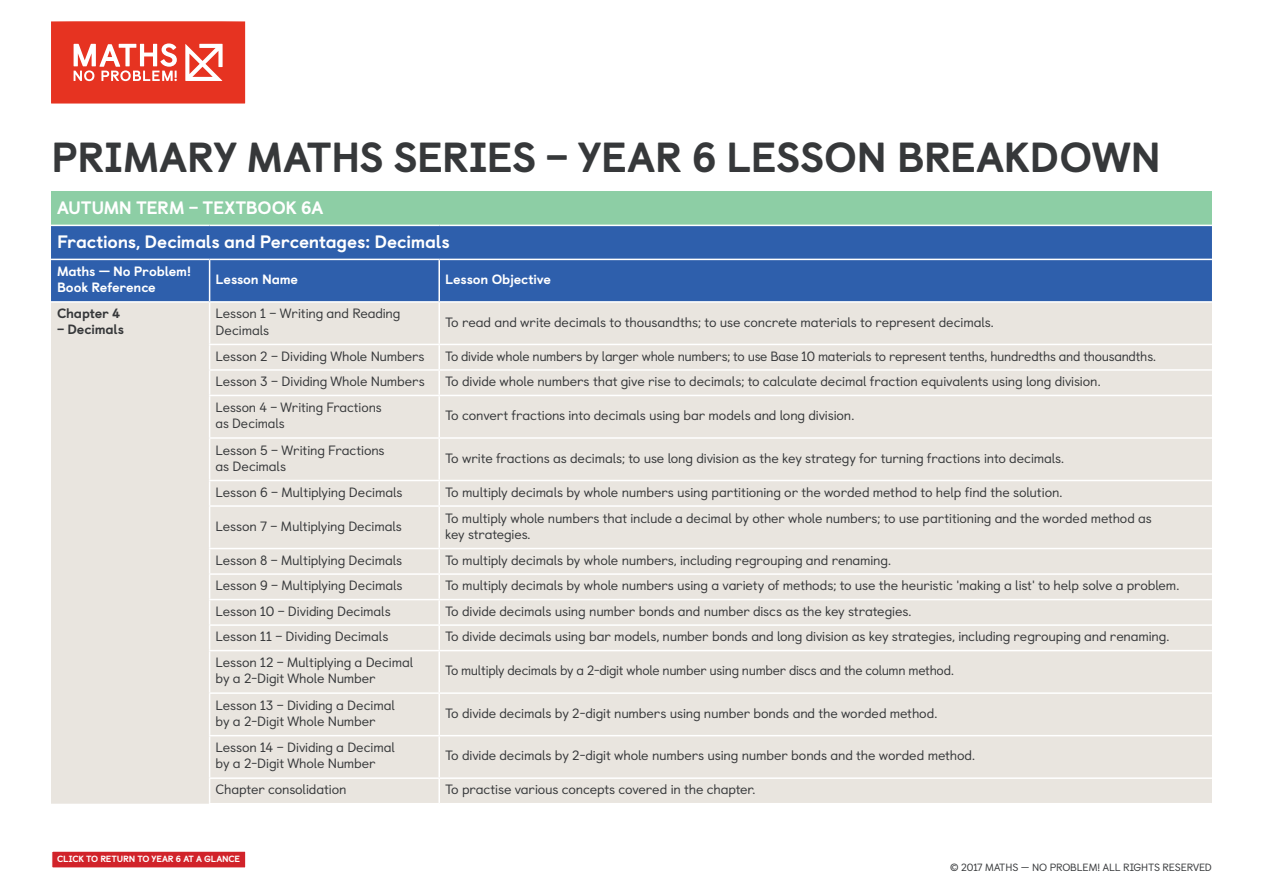
<style>
.page{position:relative;width:1263px;height:893px;background:#fff}
.page>*{position:absolute;margin:0;border:0;box-sizing:border-box;transform-origin:0 0}
.t1{font:800 42px "Castledown";letter-spacing:-.01em;color:#36383a}
.t2{font:800 18px/34.5px "Castledown";letter-spacing:-.015em;color:#fff}
.t3{font:13.5px/16.2px "Castledown";letter-spacing:-.01em;color:#36383a}
.t4{font:800 13.5px/16.2px "Castledown";letter-spacing:-.01em;color:#fff}
.t5{font:800 13.5px "Castledown";letter-spacing:-.015em;color:#36383a}
.t6{font:10.5px "Castledown";letter-spacing:-.015em;color:#36383a}
.t7{font:800 9px "Castledown";letter-spacing:-.02em;color:#fff}
</style>
<div class="page">
<svg style="left:51px;top:21px;width:194px;height:83px;background:#e95243"></svg>
<div style="left:52px;top:851px;width:194px;height:17px;background:#d1232a"></div>
<div style="left:51px;top:850px;width:195px;height:19px;border:1px solid #fff"></div>
<div style="left:51px;top:191px;width:1161px;height:34px;background:#8dcea5"></div>
<div style="left:51px;top:226px;width:1161px;height:75px;background:#2e5fac"></div>
<div style="left:51px;top:303px;width:1161px;height:501px;background:#e9e5df"></div>
<hr style="left:210px;top:259px;width:229px;height:1px;background:#fff">
<hr style="left:439px;top:259px;width:773px;height:1px;background:#fff">
<hr style="left:438px;top:260px;width:2px;height:41px;background:#fff">
<hr style="left:209px;top:303px;width:1px;height:41px;background:#fff">
<svg style="left:209px;top:345px;width:1px;height:50px"></svg>
<hr style="left:209px;top:396px;width:1px;height:41px;background:#fff">
<hr style="left:209px;top:439px;width:1px;height:41px;background:#fff">
<svg style="left:209px;top:481px;width:1px;height:24px"></svg>
<hr style="left:209px;top:507px;width:1px;height:41px;background:#fff">
<svg style="left:209px;top:549px;width:1px;height:101px"></svg>
<hr style="left:209px;top:651px;width:1px;height:41px;background:#fff">
<hr style="left:209px;top:694px;width:1px;height:41px;background:#fff">
<hr style="left:209px;top:736px;width:1px;height:41px;background:#fff">
<hr style="left:209px;top:777px;width:230px;height:2px;background:#fff">
<hr style="left:438px;top:303px;width:2px;height:41px;background:#fff">
<hr style="left:438px;top:345px;width:2px;height:24px;background:#fff">
<hr style="left:438px;top:371px;width:2px;height:24px;background:#fff">
<hr style="left:438px;top:396px;width:2px;height:41px;background:#fff">
<hr style="left:438px;top:439px;width:2px;height:41px;background:#fff">
<hr style="left:438px;top:481px;width:2px;height:24px;background:#fff">
<hr style="left:438px;top:507px;width:2px;height:41px;background:#fff">
<hr style="left:438px;top:549px;width:2px;height:24px;background:#fff">
<hr style="left:438px;top:575px;width:2px;height:24px;background:#fff">
<hr style="left:438px;top:600px;width:2px;height:24px;background:#fff">
<hr style="left:438px;top:626px;width:2px;height:24px;background:#fff">
<hr style="left:438px;top:651px;width:2px;height:41px;background:#fff">
<hr style="left:438px;top:694px;width:2px;height:41px;background:#fff">
<hr style="left:438px;top:736px;width:2px;height:41px;background:#fff">
<svg style="left:209px;top:779px;width:1px;height:24px"></svg>
<hr style="left:439px;top:777px;width:773px;height:2px;background:#fff">
<hr style="left:438px;top:779px;width:2px;height:24px;background:#fff">
<hr style="left:209px;top:803px;width:230px;height:1px;background:#fff">
<hr style="left:439px;top:803px;width:773px;height:1px;background:#fff">
<hr style="left:51px;top:259px;width:159px;height:1px;background:#fff">
<hr style="left:209px;top:260px;width:1px;height:41px;background:#fff">
<hr style="left:209px;top:344px;width:230px;height:1px;background:#fff">
<hr style="left:439px;top:344px;width:773px;height:1px;background:#fff">
<hr style="left:209px;top:369px;width:230px;height:2px;background:#fff">
<hr style="left:439px;top:369px;width:773px;height:2px;background:#fff">
<hr style="left:209px;top:395px;width:230px;height:1px;background:#fff">
<hr style="left:439px;top:395px;width:773px;height:1px;background:#fff">
<hr style="left:209px;top:437px;width:230px;height:2px;background:#fff">
<hr style="left:439px;top:437px;width:773px;height:2px;background:#fff">
<hr style="left:209px;top:480px;width:230px;height:1px;background:#fff">
<hr style="left:439px;top:480px;width:773px;height:1px;background:#fff">
<hr style="left:209px;top:505px;width:230px;height:2px;background:#fff">
<hr style="left:439px;top:505px;width:773px;height:2px;background:#fff">
<hr style="left:209px;top:548px;width:230px;height:1px;background:#fff">
<hr style="left:439px;top:548px;width:773px;height:1px;background:#fff">
<hr style="left:209px;top:573px;width:230px;height:2px;background:#fff">
<hr style="left:439px;top:573px;width:773px;height:2px;background:#fff">
<hr style="left:209px;top:599px;width:230px;height:1px;background:#fff">
<hr style="left:439px;top:599px;width:773px;height:1px;background:#fff">
<hr style="left:209px;top:624px;width:230px;height:2px;background:#fff">
<hr style="left:439px;top:624px;width:773px;height:2px;background:#fff">
<hr style="left:209px;top:650px;width:230px;height:1px;background:#fff">
<hr style="left:439px;top:650px;width:773px;height:1px;background:#fff">
<hr style="left:209px;top:692px;width:230px;height:2px;background:#fff">
<hr style="left:439px;top:692px;width:773px;height:2px;background:#fff">
<hr style="left:209px;top:735px;width:230px;height:1px;background:#fff">
<hr style="left:439px;top:735px;width:773px;height:1px;background:#fff">
<h1 class="t1" style="left:51px;top:123px;width:1111px">PRIMARY MATHS SERIES – YEAR 6 LESSON BREAKDOWN</h1>
<h2 class="t2" style="left:57px;top:189px;width:394px">AUTUMN TERM – TEXTBOOK 6A<br>Fractions, Decimals and Percentages: Decimals</h2>
<p class="t4" style="left:57px;top:262px;width:136px">Maths — No Problem!<br>Book Reference</p>
<p class="t4" style="left:216px;top:270px;width:84px">Lesson Name</p>
<p class="t4" style="left:445px;top:270px;width:107px">Lesson Objective</p>
<p class="t5" style="left:57px;top:302px;width:65px">Chapter 4</p>
<p class="t5" style="left:57px;top:319px;width:68px">– Decimals</p>
<p class="t3" style="left:216px;top:304px;width:186px">Lesson 1 – Writing and Reading<br>Decimals</p>
<p class="t3" style="left:445px;top:313px;width:550px">To read and write decimals to thousandths; to use concrete materials to represent decimals.</p>
<p class="t3" style="left:216px;top:347px;width:211px">Lesson 2 – Dividing Whole Numbers</p>
<p class="t3" style="left:445px;top:347px;width:712px">To divide whole numbers by larger whole numbers; to use Base 10 materials to represent tenths, hundredths and thousandths.</p>
<p class="t3" style="left:216px;top:372px;width:211px">Lesson 3 – Dividing Whole Numbers</p>
<p class="t3" style="left:445px;top:372px;width:657px">To divide whole numbers that give rise to decimals; to calculate decimal fraction equivalents using long division.</p>
<p class="t3" style="left:216px;top:398px;width:168px">Lesson 4 – Writing Fractions as Decimals</p>
<p class="t3" style="left:445px;top:406px;width:411px">To convert fractions into decimals using bar models and long division.</p>
<p class="t3" style="left:216px;top:441px;width:171px">Lesson 5 – Writing Fractions as Decimals</p>
<p class="t3" style="left:445px;top:449px;width:620px">To write fractions as decimals; to use long division as the key strategy for turning fractions into decimals.</p>
<p class="t3" style="left:216px;top:483px;width:188px">Lesson 6 – Multiplying Decimals</p>
<p class="t3" style="left:445px;top:483px;width:619px">To multiply decimals by whole numbers using partitioning or the worded method to help find the solution.</p>
<p class="t3" style="left:216px;top:517px;width:188px">Lesson 7 – Multiplying Decimals</p>
<p class="t3" style="left:445px;top:509px;width:708px">To multiply whole numbers that include a decimal by other whole numbers; to use partitioning and the worded method as key strategies.</p>
<p class="t3" style="left:216px;top:551px;width:188px">Lesson 8 – Multiplying Decimals</p>
<p class="t3" style="left:445px;top:551px;width:447px">To multiply decimals by whole numbers, including regrouping and renaming.</p>
<p class="t3" style="left:216px;top:576px;width:188px">Lesson 9 – Multiplying Decimals</p>
<p class="t3" style="left:445px;top:576px;width:736px">To multiply decimals by whole numbers using a variety of methods; to use the heuristic 'making a list' to help solve a problem.</p>
<p class="t3" style="left:216px;top:602px;width:177px">Lesson 10 – Dividing Decimals</p>
<p class="t3" style="left:445px;top:602px;width:467px">To divide decimals using number bonds and number discs as the key strategies.</p>
<p class="t3" style="left:216px;top:627px;width:174px">Lesson 11 – Dividing Decimals</p>
<p class="t3" style="left:445px;top:627px;width:725px">To divide decimals using bar models, number bonds and long division as key strategies, including regrouping and renaming.</p>
<p class="t3" style="left:216px;top:653px;width:199px">Lesson 12 – Multiplying a Decimal by a 2-Digit Whole Number</p>
<p class="t3" style="left:445px;top:661px;width:510px">To multiply decimals by a 2-digit whole number using number discs and the column method.</p>
<p class="t3" style="left:216px;top:696px;width:181px">Lesson 13 – Dividing a Decimal by a 2-Digit Whole Number</p>
<p class="t3" style="left:445px;top:704px;width:493px">To divide decimals by 2-digit numbers using number bonds and the worded method.</p>
<p class="t3" style="left:216px;top:738px;width:181px">Lesson 14 – Dividing a Decimal by a 2-Digit Whole Number</p>
<p class="t3" style="left:445px;top:746px;width:531px">To divide decimals by 2-digit whole numbers using number bonds and the worded method.</p>
<p class="t3" style="left:216px;top:780px;width:133px">Chapter consolidation</p>
<p class="t3" style="left:445px;top:780px;width:312px">To practise various concepts covered in the chapter.</p>
<p class="t7" style="left:57px;top:852px;width:184px">CLICK TO RETURN TO YEAR 6 AT A GLANCE</p>
<p class="t6" style="left:950px;top:859px;width:263px">© 2017 MATHS – NO PROBLEM! ALL RIGHTS RESERVED</p>
</div>
